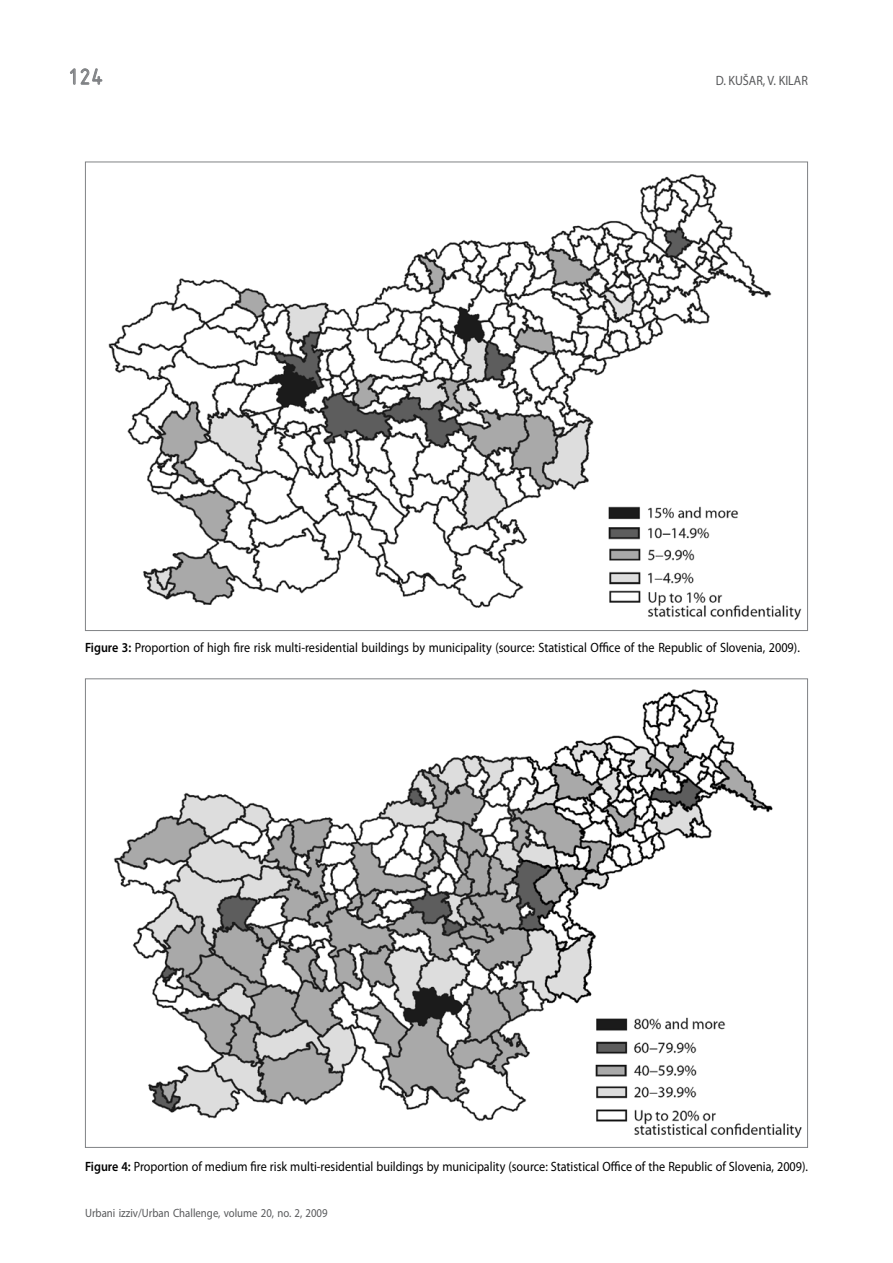
<style>
.page{position:relative;width:893px;height:1263px;background:#fff}
.page>*{position:absolute;margin:0;border:0;box-sizing:border-box;transform-origin:0 0}
.t1{font:24px "ISOCTEUR";color:#808285}
.t2{font:13.5px "Myriad Pro";color:#000;scale:.9 1}
.t3{font:13.5px "Myriad Pro";color:#58595b;scale:.9 1}
.t4{font:12px "Myriad Pro";color:#58595b;scale:.9 1}
.s1{font-weight:600}
</style>
<div class="page">
<svg style="left:70px;top:68px;width:33px;height:17px"></svg>
<img style="left:108px;top:174px;width:694px;height:447px">
<img style="left:113px;top:689px;width:689px;height:449px">
<h1 class="t1" style="left:64px;top:61px;width:43px">124</h1>
<p class="t3" style="left:716px;top:72px;width:104px">D. KUŠAR, V. KILAR</p>
<p class="t2" style="left:85px;top:639px;width:796px"><span class="s1">Figure 3:</span> Proportion of high fire risk multi-residential buildings by municipality (source: Statistical Office of the Republic of Slovenia, 2009).</p>
<p class="t2" style="left:85px;top:1158px;width:805px"><span class="s1">Figure 4:</span> Proportion of medium fire risk multi-residential buildings by municipality (source: Statistical Office of the Republic of Slovenia, 2009).</p>
<p class="t4" style="left:85px;top:1205px;width:271px">Urbani izziv/Urban Challenge, volume 20, no. 2, 2009</p>
</div>
